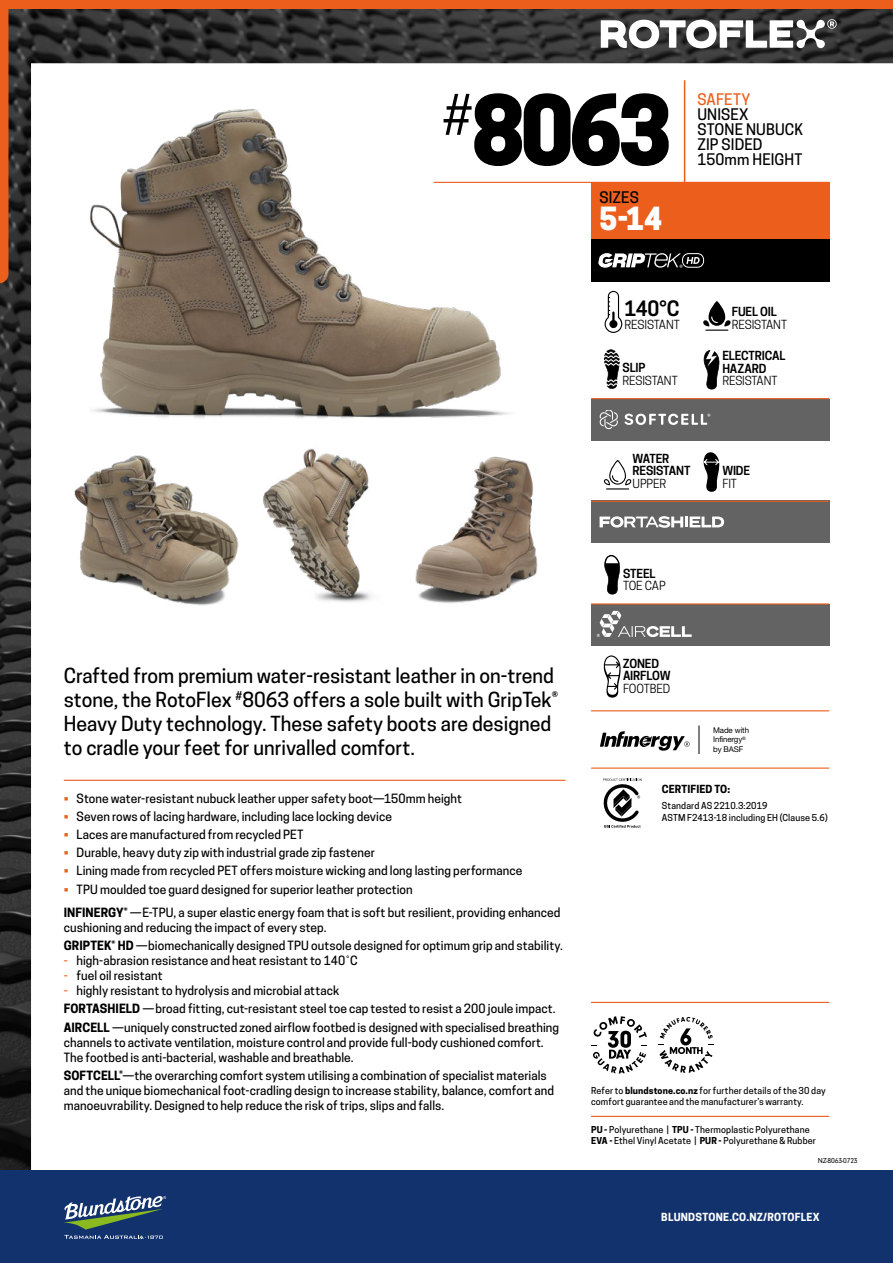
<style>
.page{position:relative;width:893px;height:1263px;background:#fff}
.page>*{position:absolute;margin:0;border:0;box-sizing:border-box;transform-origin:0 0}
.t1{font:800 90px "Cooper Hewitt";color:#000}
.t2{font:800 30px "Cooper Hewitt";color:#fff}
.t3{font:600 19.95px "Cooper Hewitt";color:#000}
.t4{font:500 19.5px/24px "Cooper Hewitt";color:#000}
.t5{font:500 15px/15px "Cooper Hewitt";letter-spacing:.01em;color:#000}
.t6{font:500 15px "Cooper Hewitt";letter-spacing:.015em;color:#eb5e1b}
.t7{font:500 12px/18.1px "Cooper Hewitt";letter-spacing:.005em;color:#000}
.t8{font:600 11.85px "Cooper Hewitt";letter-spacing:-.015em;color:#000}
.t9{font:11.85px "Cooper Hewitt";letter-spacing:-.015em;color:#000}
.t10{font:700 10.5px "Cooper Hewitt";letter-spacing:.02em;color:#fff}
.t11{font:700 10.5px "Cooper Hewitt";letter-spacing:.005em;color:#000}
.t12{font:500 9px/10.8px "Cooper Hewitt";letter-spacing:.015em;color:#000}
.t13{font:7.95px/9.3px "Helvetica Neue";letter-spacing:-.015em;color:#000}
.t14{font:7.5px "Neuzeit Gro";letter-spacing:-.025em;color:#000}
.s1{color:#eb5e1b}
.s2{font-weight:700}
</style>
<div class="page">
<img style="left:0;top:9px;width:893px;height:1161px">
<div style="left:0;top:0;width:893px;height:9px;background:#eb5e1b"></div>
<div style="left:0;top:1170px;width:893px;height:93px;background:#12326e"></div>
<svg style="left:64px;top:1196px;width:102px;height:43px"></svg>
<svg style="left:601px;top:19px;width:236px;height:29px"></svg>
<div style="left:0;top:9px;width:9px;height:274px;background:#eb5e1b"></div>
<img style="left:6px;top:63px;width:554px;height:383px">
<img style="left:421px;top:445px;width:145px;height:162px">
<img style="left:206px;top:441px;width:215px;height:168px">
<img style="left:64px;top:449px;width:185px;height:158px">
<div style="left:591px;top:182px;width:238px;height:57px;background:#eb5e1b"></div>
<div style="left:591px;top:239px;width:238px;height:43px;background:#000"></div>
<div style="left:591px;top:399px;width:238px;height:42px;background:#646363"></div>
<div style="left:591px;top:604px;width:238px;height:42px;background:#646363"></div>
<div style="left:591px;top:501px;width:238px;height:42px;background:#646363"></div>
<hr style="left:591px;top:603px;width:238px;height:1px;background:#eb5e1b">
<hr style="left:591px;top:501px;width:238px;height:1px;background:#eb5e1b">
<hr style="left:591px;top:398px;width:238px;height:1px;background:#eb5e1b">
<svg style="left:592px;top:1016px;width:55px;height:57px"></svg>
<svg style="left:659px;top:1017px;width:55px;height:56px"></svg>
<svg style="left:703px;top:350px;width:17px;height:39px"></svg>
<svg style="left:604px;top:349px;width:16px;height:40px"></svg>
<svg style="left:604px;top:555px;width:17px;height:39px"></svg>
<svg style="left:604px;top:655px;width:17px;height:43px"></svg>
<svg style="left:600px;top:410px;width:18px;height:19px"></svg>
<svg style="left:624px;top:414px;width:86px;height:11px"></svg>
<svg style="left:597px;top:611px;width:95px;height:26px"></svg>
<svg style="left:604px;top:460px;width:28px;height:29px"></svg>
<svg style="left:605px;top:291px;width:17px;height:42px"></svg>
<svg style="left:699px;top:725px;width:1px;height:29px"></svg>
<svg style="left:600px;top:731px;width:90px;height:20px"></svg>
<svg style="left:603px;top:778px;width:39px;height:50px"></svg>
<svg style="left:600px;top:516px;width:124px;height:12px"></svg>
<svg style="left:598px;top:253px;width:106px;height:15px"></svg>
<svg style="left:703px;top:301px;width:28px;height:30px"></svg>
<svg style="left:703px;top:451px;width:17px;height:41px"></svg>
<hr style="left:578px;top:138px;width:1px;height:95px;background:#fff">
<hr style="left:591px;top:1116px;width:238px;height:1px;background:#eb5e1b">
<hr style="left:591px;top:1002px;width:238px;height:1px;background:#eb5e1b">
<hr style="left:684px;top:80px;width:1px;height:102px;background:#eb5e1b">
<hr style="left:434px;top:182px;width:395px;height:1px;background:#eb5e1b">
<hr style="left:591px;top:710px;width:238px;height:1px;background:#eb5e1b">
<hr style="left:591px;top:767px;width:238px;height:2px;background:#eb5e1b">
<hr style="left:64px;top:780px;width:502px;height:1px;background:#eb5e1b">
<h1 class="t1" style="left:442px;top:77px;width:232px"><sup>#</sup>8063</h1>
<p class="t5" style="left:600px;top:190px;width:41px">SIZES</p>
<h2 class="t2" style="left:600px;top:201px;width:64px">5-14</h2>
<p class="t6" style="left:697px;top:90px;width:55px">SAFETY</p>
<p class="t5" style="left:697px;top:107px;width:107px">UNISEX<br>STONE NUBUCK<br>ZIP SIDED<br>150mm HEIGHT</p>
<h3 class="t3" style="left:625px;top:297px;width:56px">140°C</h3>
<p class="t9" style="left:625px;top:317px;width:57px">RESISTANT</p>
<p class="t8" style="left:623px;top:361px;width:24px">SLIP</p>
<p class="t9" style="left:623px;top:373px;width:57px">RESISTANT</p>
<p class="t8" style="left:632px;top:451px;width:38px">WATER</p>
<p class="t8" style="left:732px;top:305px;width:46px">FUEL OIL</p>
<p class="t9" style="left:732px;top:317px;width:57px">RESISTANT</p>
<p class="t8" style="left:722px;top:349px;width:65px">ELECTRICAL</p>
<p class="t9" style="left:722px;top:374px;width:57px">RESISTANT</p>
<p class="t8" style="left:722px;top:361px;width:46px">HAZARD</p>
<p class="t8" style="left:632px;top:464px;width:59px">RESISTANT</p>
<p class="t9" style="left:633px;top:476px;width:35px">UPPER</p>
<p class="t8" style="left:722px;top:464px;width:29px">WIDE</p>
<p class="t9" style="left:722px;top:476px;width:16px">FIT</p>
<h3 class="t4" style="left:64px;top:663px;width:496px">Crafted from premium water-resistant leather in on-trend stone, the RotoFlex <sup>#</sup>8063 offers a sole built with GripTek® Heavy Duty technology. These safety boots are designed to cradle your feet for unrivalled comfort.</h3>
<p class="t7" style="left:64px;top:789px;width:400px"><span class="s1">•</span> Stone water-resistant nubuck leather upper safety boot—150mm height</p>
<p class="t7" style="left:64px;top:807px;width:330px"><span class="s1">•</span> Seven rows of lacing hardware, including lace locking device</p>
<p class="t7" style="left:64px;top:825px;width:241px"><span class="s1">•</span> Laces are manufactured from recycled PET</p>
<p class="t7" style="left:64px;top:844px;width:313px"><span class="s1">•</span> Durable, heavy duty zip with industrial grade zip fastener</p>
<p class="t7" style="left:64px;top:862px;width:460px"><span class="s1">•</span> Lining made from recycled PET offers moisture wicking and long lasting performance</p>
<p class="t7" style="left:64px;top:877px;width:498px;line-height:23.5px"><span class="s1">•</span> TPU moulded toe guard designed for superior leather protection<br><span class="s2">INFINERGY®</span> —E-TPU, a super elastic energy foam that is soft but resilient, providing enhanced</p>
<p class="t7" style="left:64px;top:918px;width:501px">cushioning and reducing the impact of every step.<br><span class="s2">GRIPTEK® HD</span> —biomechanically designed TPU outsole designed for optimum grip and stability.</p>
<p class="t7" style="left:64px;top:952px;width:295px"><span class="s1">-</span> high-abrasion resistance and heat resistant to 140˚C</p>
<p class="t7" style="left:64px;top:967px;width:101px"><span class="s1">-</span> fuel oil resistant</p>
<p class="t7" style="left:64px;top:982px;width:497px"><span class="s1">-</span> highly resistant to hydrolysis and microbial attack<br><span class="s2">FORTASHIELD</span> —broad fitting, cut-resistant steel toe cap tested to resist a 200 joule impact.<br><span class="s2">AIRCELL</span> —uniquely constructed zoned airflow footbed is designed with specialised breathing</p>
<p class="t7" style="left:64px;top:1035px;width:481px;line-height:15px">channels to activate ventilation, moisture control and provide full-body cushioned comfort.<br>The footbed is anti-bacterial, washable and breathable.</p>
<p class="t7" style="left:64px;top:1068px;width:492px;line-height:15px"><span class="s2">SOFTCELL®</span>—the overarching comfort system utilising a combination of specialist materials and the unique biomechanical foot-cradling design to increase stability, balance, comfort and manoeuvrability. Designed to help reduce the risk of trips, slips and falls.</p>
<p class="t8" style="left:623px;top:566px;width:34px">STEEL</p>
<p class="t9" style="left:623px;top:579px;width:44px">TOE CAP</p>
<p class="t8" style="left:623px;top:657px;width:38px">ZONED</p>
<p class="t8" style="left:623px;top:669px;width:49px">AIRFLOW</p>
<p class="t9" style="left:623px;top:681px;width:49px">FOOTBED</p>
<p class="t13" style="left:713px;top:726px;width:37px">Made with<br>Infinergy<sup>® </sup>by BASF</p>
<p class="t11" style="left:662px;top:783px;width:70px">CERTIFIED TO:</p>
<p class="t12" style="left:662px;top:799px;width:167px;line-height:12px">Standard AS 2210.3:2019<br>ASTM F2413-18 including EH (Clause 5.6)</p>
<p class="t12" style="left:591px;top:1085px;width:236px">Refer to <span class="s2">blundstone.co.nz</span> for further details of the 30 day comfort guarantee and the manufacturer’s warranty.</p>
<p class="t12" style="left:591px;top:1124px;width:226px"><span class="s2">PU -</span> Polyurethane | <span class="s2">TPU -</span> Thermoplastic Polyurethane<br><span class="s2">EVA -</span> Ethel Vinyl Acetate | <span class="s2">PUR -</span> Polyurethane &amp; Rubber</p>
<p class="t14" style="left:818px;top:1156px;width:41px">NZ-8063-0723</p>
<p class="t10" style="left:661px;top:1211px;width:160px">BLUNDSTONE.CO.NZ/ROTOFLEX</p>
</div>
